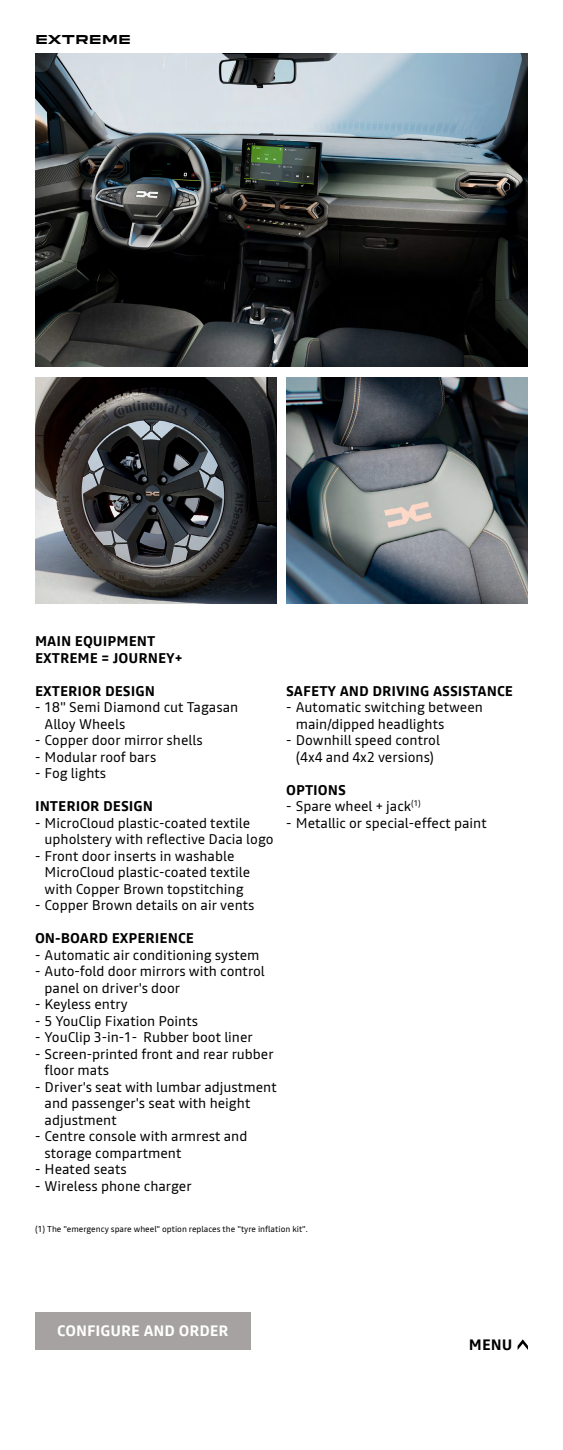
<style>
.page{position:relative;width:563px;height:1450px;background:#fff}
.page>*{position:absolute;margin:0;border:0;box-sizing:border-box;transform-origin:0 0}
.t1{font:700 15px "Read";color:#fff}
.t2{font:700 15px "Read";color:#000}
.t3{font:14px/16.5px "Read";color:#000}
.t4{font:700 14px/16.5px "Read";color:#000}
.t5{font:700 12px "Dacia Block Extended";color:#000}
.t6{font:8.5px "Read";color:#000}
</style>
<div class="page">
<img style="left:35px;top:377px;width:241px;height:227px">
<img style="left:286px;top:377px;width:242px;height:227px">
<img style="left:35px;top:53px;width:493px;height:314px">
<div style="left:35px;top:1312px;width:215px;height:38px;background:#a6a2a1"></div>
<svg style="left:517px;top:1340px;width:11px;height:10px"></svg>
<p class="t5" style="left:35px;top:33px;width:97px">EXTREME</p>
<p class="t4" style="left:35px;top:633px;width:149px">MAIN EQUIPMENT<br>EXTREME = JOURNEY+</p>
<p class="t4" style="left:35px;top:682px;width:121px">EXTERIOR DESIGN</p>
<p class="t3" style="left:45px;top:699px;width:195px;text-indent:-10px">- 18" Semi Diamond cut Tagasan<br>Alloy Wheels</p>
<p class="t3" style="left:35px;top:732px;width:169px">- Copper door mirror shells</p>
<p class="t3" style="left:35px;top:748px;width:123px">- Modular roof bars</p>
<p class="t3" style="left:35px;top:765px;width:73px">- Fog lights</p>
<p class="t4" style="left:35px;top:798px;width:119px">INTERIOR DESIGN</p>
<p class="t3" style="left:45px;top:814px;width:230px;text-indent:-10px">- MicroCloud plastic-coated textile upholstery with reflective Dacia logo</p>
<p class="t3" style="left:45px;top:847px;width:207px;text-indent:-10px">- Front door inserts in washable<br>MicroCloud plastic-coated textile with Copper Brown topstitching</p>
<p class="t3" style="left:35px;top:897px;width:221px">- Copper Brown details on air vents</p>
<p class="t4" style="left:35px;top:930px;width:160px">ON-BOARD EXPERIENCE</p>
<p class="t3" style="left:35px;top:946px;width:226px">- Automatic air conditioning system</p>
<p class="t3" style="left:45px;top:963px;width:222px;text-indent:-10px">- Auto-fold door mirrors with control panel on driver's door</p>
<p class="t3" style="left:35px;top:996px;width:94px">- Keyless entry</p>
<p class="t3" style="left:35px;top:1012px;width:165px">- 5 YouClip Fixation Points</p>
<p class="t3" style="left:35px;top:1029px;width:219px">- YouClip 3-in-1- Rubber boot liner</p>
<p class="t3" style="left:45px;top:1045px;width:230px;text-indent:-10px">- Screen-printed front and rear rubber floor mats</p>
<p class="t3" style="left:45px;top:1078px;width:234px;text-indent:-10px">- Driver's seat with lumbar adjustment and passenger's seat with height adjustment</p>
<p class="t3" style="left:45px;top:1128px;width:204px;text-indent:-10px">- Centre console with armrest and storage compartment</p>
<p class="t3" style="left:35px;top:1161px;width:93px">- Heated seats</p>
<p class="t3" style="left:35px;top:1177px;width:158px">- Wireless phone charger</p>
<p class="t4" style="left:286px;top:682px;width:228px">SAFETY AND DRIVING ASSISTANCE</p>
<p class="t3" style="left:295px;top:699px;width:189px;text-indent:-10px">- Automatic switching between main/dipped headlights</p>
<p class="t3" style="left:286px;top:732px;width:155px;text-align:center">- Downhill speed control (4x4 and 4x2 versions)</p>
<p class="t4" style="left:286px;top:781px;width:61px">OPTIONS</p>
<p class="t3" style="left:286px;top:798px;width:136px">- Spare wheel + jack<sup>(1)</sup></p>
<p class="t3" style="left:286px;top:814px;width:202px">- Metallic or special-effect paint</p>
<p class="t6" style="left:35px;top:1224px;width:274px">(1) The "emergency spare wheel" option replaces the "tyre inflation kit".</p>
<p class="t1" style="left:57px;top:1320px;width:173px">CONFIGURE AND ORDER</p>
<p class="t2" style="left:469px;top:1334px;width:45px">MENU</p>
</div>
